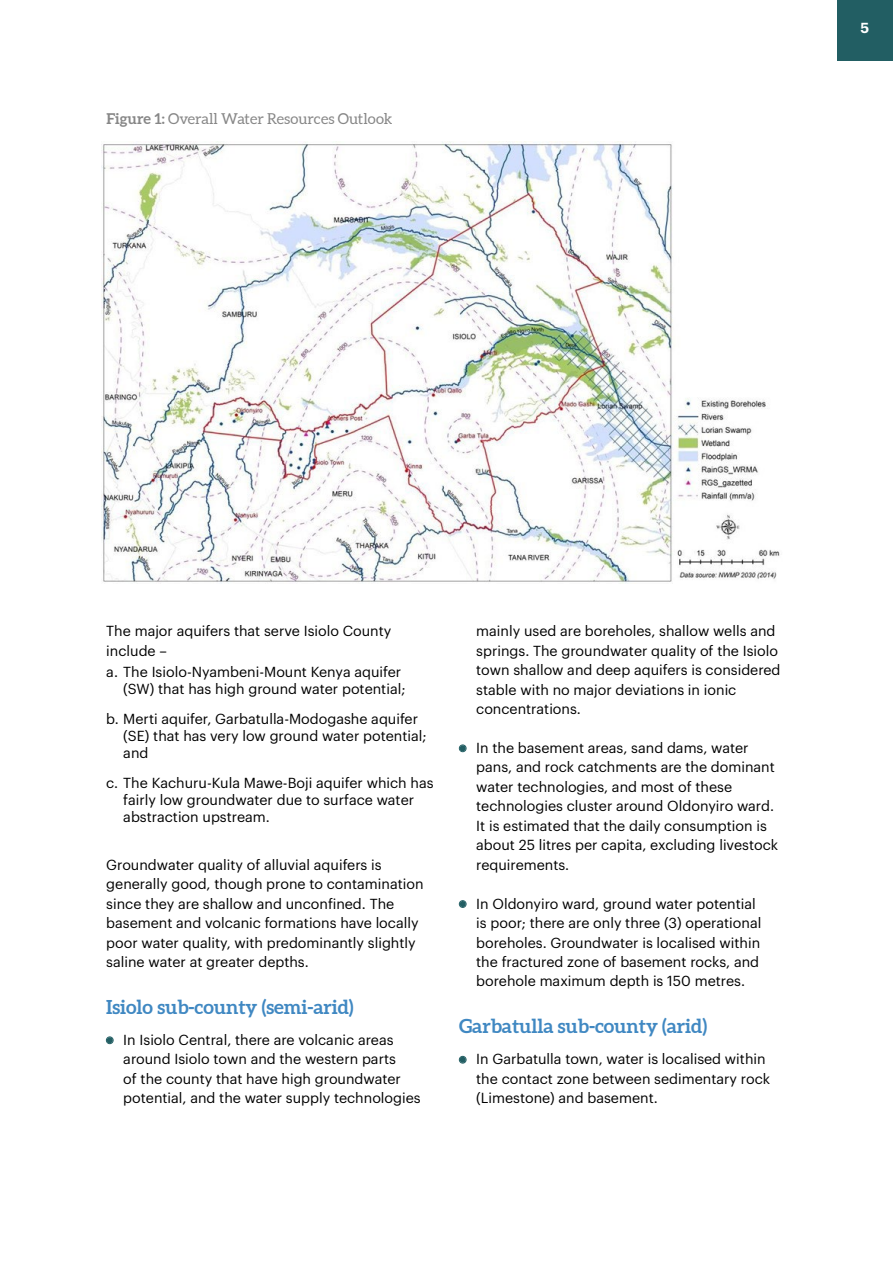
<style>
.page{position:relative;width:893px;height:1263px;background:#fff}
.page>*{position:absolute;margin:0;border:0;box-sizing:border-box;transform-origin:0 0}
.t1{font:700 19.5px "Aleo";letter-spacing:-.005em;color:#4088c2}
.t2{font:15px "Aleo";color:#878787}
.t3{font:14.25px/19.5px "Graphik";color:#000}
.t4{font:600 14.25px "Graphik";color:#fff}
.s1{font-weight:700}
</style>
<div class="page">
<div style="left:837px;top:0;width:56px;height:60px;background:#225e63"></div>
<img style="left:102px;top:142px;width:678px;height:441px">
<svg style="left:107px;top:1037px;width:6px;height:6px"></svg>
<div style="left:106px;top:1037px;width:7px;height:7px;border:1px solid #225e63;border-radius:50%"></div>
<svg style="left:460px;top:745px;width:6px;height:6px"></svg>
<div style="left:459px;top:745px;width:7px;height:7px;border:1px solid #225e63;border-radius:50%"></div>
<svg style="left:460px;top:901px;width:6px;height:6px"></svg>
<div style="left:459px;top:900px;width:7px;height:7px;border:1px solid #225e63;border-radius:50%"></div>
<svg style="left:460px;top:1057px;width:6px;height:6px"></svg>
<div style="left:459px;top:1056px;width:7px;height:7px;border:1px solid #225e63;border-radius:50%"></div>
<p class="t2" style="left:106px;top:110px;width:288px"><span class="s1">Figure 1:</span> Overall Water Resources Outlook</p>
<p class="t4" style="left:861px;top:17px;width:10px">5</p>
<p class="t3" style="left:106px;top:620px;width:287px">The major aquifers that serve Isiolo County include –</p>
<p class="t3" style="left:123px;top:662px;width:284px;line-height:17.1px;text-indent:-17px">a. The Isiolo-Nyambeni-Mount Kenya aquifer (SW) that has high ground water potential;</p>
<p class="t3" style="left:123px;top:709px;width:305px;line-height:17.1px;text-indent:-17px">b. Merti aquifer, Garbatulla-Modogashe aquifer (SE) that has very low ground water potential; and</p>
<p class="t3" style="left:123px;top:773px;width:312px;line-height:17.1px;text-indent:-17px">c. The Kachuru-Kula Mawe-Boji aquifer which has fairly low groundwater due to surface water abstraction upstream.</p>
<p class="t3" style="left:106px;top:853px;width:319px">Groundwater quality of alluvial aquifers is generally good, though prone to contamination since they are shallow and unconfined. The basement and volcanic formations have locally poor water quality, with predominantly slightly saline water at greater depths.</p>
<h1 class="t1" style="left:106px;top:995px;width:249px">Isiolo sub-county (semi-arid)</h1>
<p class="t3" style="left:123px;top:1029px;width:299px">In Isiolo Central, there are volcanic areas around Isiolo town and the western parts<br>of the county that have high groundwater potential, and the water supply technologies</p>
<p class="t3" style="left:476px;top:620px;width:306px">mainly used are boreholes, shallow wells and springs. The groundwater quality of the Isiolo town shallow and deep aquifers is considered stable with no major deviations in ionic concentrations.</p>
<p class="t3" style="left:476px;top:737px;width:303px">In the basement areas, sand dams, water pans, and rock catchments are the dominant water technologies, and most of these technologies cluster around Oldonyiro ward.<br>It is estimated that the daily consumption is about 25 litres per capita, excluding livestock requirements.</p>
<p class="t3" style="left:476px;top:892px;width:287px">In Oldonyiro ward, ground water potential is poor; there are only three (3) operational boreholes. Groundwater is localised within the fractured zone of basement rocks, and borehole maximum depth is 150 metres.</p>
<h1 class="t1" style="left:459px;top:1014px;width:249px">Garbatulla sub-county (arid)</h1>
<p class="t3" style="left:476px;top:1048px;width:295px">In Garbatulla town, water is localised within the contact zone between sedimentary rock (Limestone) and basement.</p>
</div>
